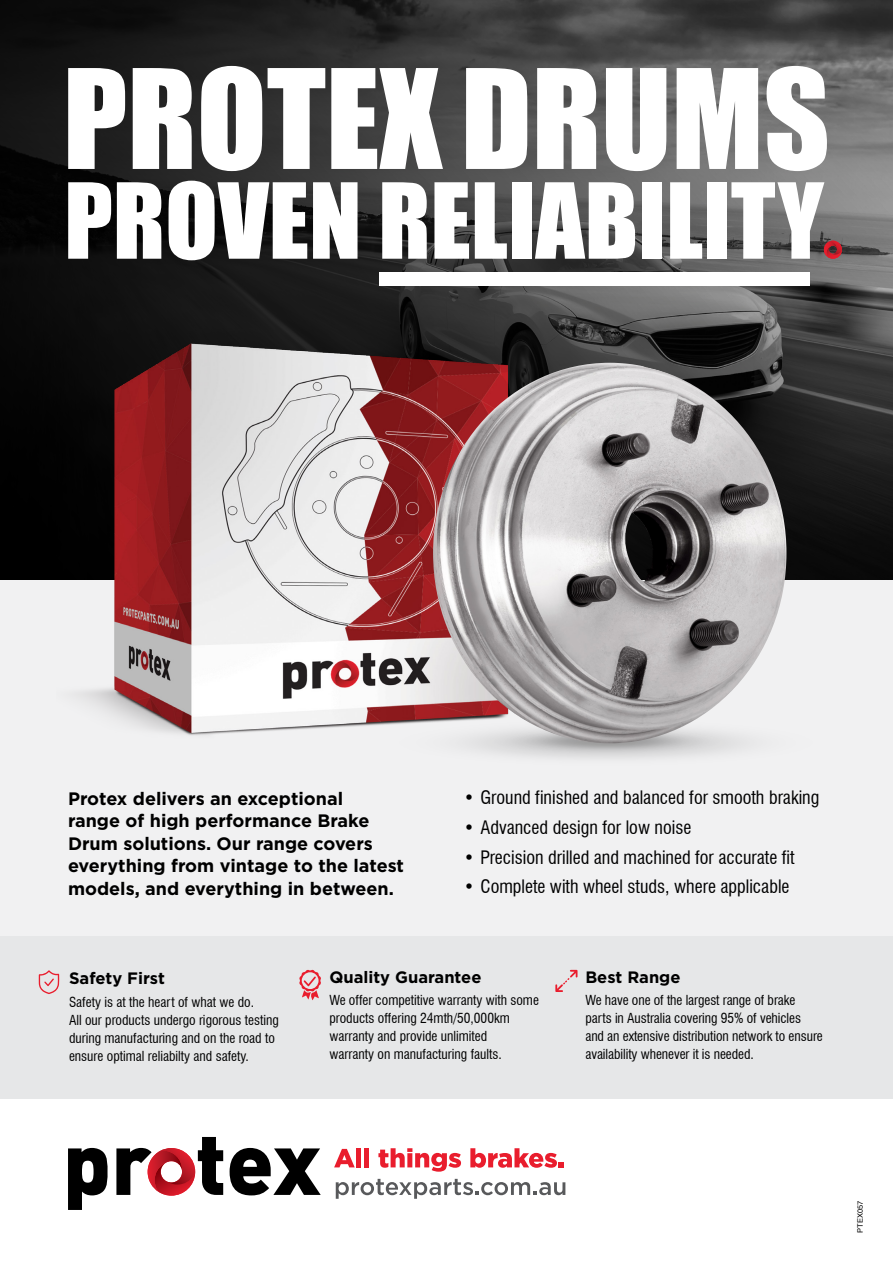
<style>
.page{position:relative;width:893px;height:1263px;background:#fff}
.page>*{position:absolute;margin:0;border:0;box-sizing:border-box;transform-origin:0 0}
.t1{font:127.65px "Impact";color:#fff}
.t2{font:96.75px "Impact";color:#fff}
.t3{font:condensed 18.15px "Swiss 721 BT";color:#000}
.t4{font:700 18px/22.5px "Gotham";color:#000}
.t5{font:700 16.5px "Gotham";color:#000}
.t6{font:condensed 13.5px/18px "Swiss 721 BT";color:#000}
.t7{font:7.5px "Helvetica";color:#000}
</style>
<div class="page">
<div style="left:0;top:580px;width:893px;height:356px;background:#f1f1f2"></div>
<div style="left:0;top:936px;width:893px;height:163px;background:#e6e7e8"></div>
<svg style="left:0;top:0;width:893px;height:580px;background:#393939"></svg>
<img style="left:57px;top:318px;width:548px;height:447px">
<img style="left:142px;top:691px;width:746px;height:87px">
<img style="left:372px;top:715px;width:378px;height:44px">
<img style="left:433px;top:363px;width:353px;height:380px">
<svg style="left:68px;top:1148px;width:40px;height:62px"></svg>
<svg style="left:230px;top:1148px;width:91px;height:47px"></svg>
<svg style="left:116px;top:1137px;width:107px;height:58px"></svg>
<img style="left:155px;top:1185px;width:40px;height:10px">
<img style="left:148px;top:1151px;width:34px;height:41px">
<img style="left:160px;top:1148px;width:35px;height:37px">
<svg style="left:336px;top:1179px;width:229px;height:20px"></svg>
<svg style="left:334px;top:1149px;width:21px;height:18px"></svg>
<div style="left:356px;top:1148px;width:5px;height:19px;background:#e91d2d"></div>
<div style="left:364px;top:1148px;width:5px;height:19px;background:#e91d2d"></div>
<svg style="left:378px;top:1148px;width:83px;height:24px"></svg>
<svg style="left:470px;top:1148px;width:94px;height:20px"></svg>
<div style="left:380px;top:272px;width:430px;height:14px;background:#fff"></div>
<svg style="left:824px;top:241px;width:18px;height:18px"></svg>
<svg style="left:555px;top:970px;width:22px;height:22px"></svg>
<svg style="left:39px;top:970px;width:20px;height:24px"></svg>
<svg style="left:299px;top:969px;width:22px;height:31px"></svg>
<h1 class="t1" style="left:63px;top:20px;width:768px">PROTEX DRUMS</h1>
<h2 class="t2" style="left:64px;top:146px;width:761px">PROVEN RELIABILITY</h2>
<h3 class="t4" style="left:68px;top:787px;width:338px">Protex delivers an exceptional<br>range of high performance Brake Drum solutions. Our range covers everything from vintage to the latest models, and everything in between.</h3>
<h3 class="t3" style="left:464px;top:787px;width:357px">• Ground finished and balanced for smooth braking</h3>
<h3 class="t3" style="left:464px;top:816px;width:229px">• Advanced design for low noise</h3>
<h3 class="t3" style="left:464px;top:846px;width:332px">• Precision drilled and machined for accurate fit</h3>
<h3 class="t3" style="left:464px;top:876px;width:327px">• Complete with wheel studs, where applicable</h3>
<p class="t5" style="left:69px;top:967px;width:97px">Safety First</p>
<p class="t6" style="left:69px;top:993px;width:211px">Safety is at the heart of what we do.<br>All our products undergo rigorous testing during manufacturing and on the road to ensure optimal reliabilty and safety.</p>
<p class="t5" style="left:329px;top:966px;width:154px">Quality Guarantee</p>
<p class="t6" style="left:329px;top:991px;width:211px">We offer competitive warranty with some products offering 24mth/50,000km warranty and provide unlimited<br>warranty on manufacturing faults.</p>
<p class="t5" style="left:585px;top:966px;width:97px">Best Range</p>
<p class="t6" style="left:585px;top:991px;width:239px">We have one of the largest range of brake parts in Australia covering 95% of vehicles and an extensive distribution network to ensure availability whenever it is needed.</p>
<p class="t7" style="left:854px;top:1233px;width:34px;rotate:-90deg">PTEX057</p>
</div>
